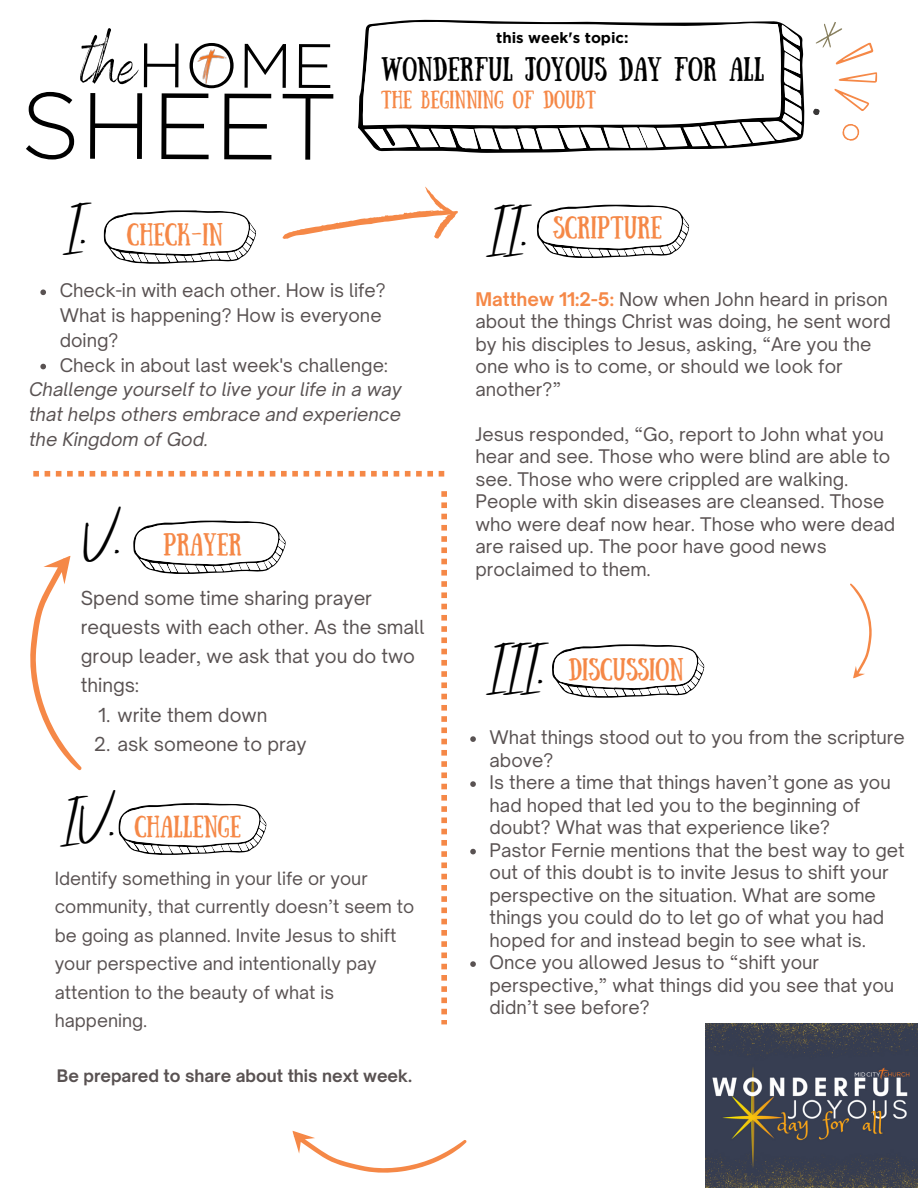
<style>
.page{position:relative;width:918px;height:1188px;background:#fff}
.page>*{position:absolute;margin:0;border:0;box-sizing:border-box;transform-origin:0 0}
.t1{font:300 93.75px "Gotham";letter-spacing:-.005em;color:#000}
.t2{font:300 62.55px "Gotham";color:#000}
.t3{font:45px "Mistrully";color:#000}
.t4{font:23.85px "Sunday";color:#000}
.t5{font:22.5px "Sunday";color:#f58847}
.t6{font:21.9px "Sunday";color:#f58847}
.t7{font:18.45px/29.2px "Open Sauce One";color:#595252}
.t8{font:18px/22.5px "Open Sauce One";color:#595252}
.t9{font:italic 18px/24.8px "Open Sauce One";color:#595252;text-align:justify}
.t10{font:17.85px "Sunday";color:#f58847}
.t11{font:17.4px/28.3px "Open Sauce One";color:#595252}
.t12{font:700 16.5px "Open Sauce One";color:#595252}
.t13{font:700 15px "Gotham";color:#000}
.s1{font-family:"Mistrully";font-size:45px;color:#000}
.s2{font-family:"Mistrully";font-size:43.65px;color:#000}
.s3{font-weight:700;color:#f58847}
</style>
<div class="page">
<svg style="left:103px;top:210px;width:153px;height:54px"></svg>
<svg style="left:362px;top:19px;width:443px;height:134px"></svg>
<svg style="left:842px;top:124px;width:18px;height:17px"></svg>
<svg style="left:813px;top:22px;width:65px;height:93px"></svg>
<img style="left:197px;top:49px;width:30px;height:35px">
<svg style="left:537px;top:204px;width:153px;height:54px"></svg>
<svg style="left:552px;top:644px;width:153px;height:54px"></svg>
<svg style="left:282px;top:186px;width:176px;height:53px"></svg>
<svg style="left:30px;top:556px;width:52px;height:215px"></svg>
<svg style="left:470px;top:736px;width:6px;height:6px"></svg>
<svg style="left:470px;top:781px;width:6px;height:6px"></svg>
<svg style="left:470px;top:849px;width:6px;height:5px"></svg>
<svg style="left:470px;top:961px;width:6px;height:6px"></svg>
<svg style="left:118px;top:803px;width:149px;height:52px"></svg>
<svg style="left:133px;top:520px;width:153px;height:54px"></svg>
<svg style="left:292px;top:1130px;width:175px;height:43px"></svg>
<svg style="left:850px;top:583px;width:22px;height:96px"></svg>
<svg style="left:33px;top:471px;width:411px;height:6px"></svg>
<svg style="left:441px;top:491px;width:6px;height:533px"></svg>
<img style="left:706px;top:1024px;width:212px;height:164px">
<svg style="left:40px;top:289px;width:6px;height:6px"></svg>
<svg style="left:40px;top:364px;width:6px;height:5px"></svg>
<h2 class="t2" style="left:137px;top:31px;width:199px">HOME</h2>
<h1 class="t1" style="left:20px;top:75px;width:320px">SHEET</h1>
<p class="t13" style="left:496px;top:29px;width:134px">this week's topic:</p>
<h3 class="t4" style="left:381px;top:53px;width:385px">WONDERFUL JOYOUS DAY FOR ALL</h3>
<p class="t10" style="left:381px;top:87px;width:217px">THE BEGINNING OF DOUBT</p>
<h3 class="t3" style="left:63px;top:196px;width:25px">I.</h3>
<h3 class="t3" style="left:487px;top:198px;width:42px">II.</h3>
<p class="t5" style="left:127px;top:218px;width:98px">CHECK-IN</p>
<p class="t5" style="left:553px;top:212px;width:111px">SCRIPTURE</p>
<p class="t8" style="left:60px;top:278px;width:329px;line-height:24.8px">Check-in with each other. How is life?<br>What is happening? How is everyone doing?<br>Check in about last week's challenge:</p>
<p class="t9" style="left:29px;top:377px;width:374px">Challenge yourself to live your life in a way that helps others embrace and experience the Kingdom of God.</p>
<p class="t5" style="left:81px;top:529px;width:162px"><span class="s1">V.</span> PRAYER</p>
<p class="t7" style="left:81px;top:583px;width:345px">Spend some time sharing prayer requests with each other. As the small group leader, we ask that you do two things:</p>
<p class="t7" style="left:98px;top:700px;width:171px">1. write them down</p>
<p class="t7" style="left:94px;top:729px;width:214px">2. ask someone to pray</p>
<p class="t6" style="left:61px;top:812px;width:182px"><span class="s2">IV.</span> CHALLENGE</p>
<p class="t11" style="left:55px;top:864px;width:361px">Identify something in your life or your community, that currently doesn’t seem to be going as planned. Invite Jesus to shift your perspective and intentionally pay attention to the beauty of what is happening.</p>
<p class="t12" style="left:57px;top:1065px;width:357px">Be prepared to share about this next week.</p>
<p class="t8" style="left:476px;top:288px;width:417px"><span class="s3">Matthew 11:2-5:</span> Now when John heard in prison about the things Christ was doing, he sent word by his disciples to Jesus, asking, “Are you the one who is to come, or should we look for another?”</p>
<p class="t8" style="left:476px;top:423px;width:421px">Jesus responded, “Go, report to John what you hear and see. Those who were blind are able to see. Those who were crippled are walking.<br>People with skin diseases are cleansed. Those who were deaf now hear. Those who were dead are raised up. The poor have good news proclaimed to them.</p>
<h3 class="t3" style="left:487px;top:635px;width:58px">III.</h3>
<p class="t5" style="left:568px;top:654px;width:117px">DISCUSSION</p>
<p class="t8" style="left:490px;top:726px;width:417px">What things stood out to you from the scripture above?<br>Is there a time that things haven’t gone as you had hoped that led you to the beginning of doubt? What was that experience like?<br>Pastor Fernie mentions that the best way to get out of this doubt is to invite Jesus to shift your perspective on the situation. What are some things you could do to let go of what you had hoped for and instead begin to see what is.<br>Once you allowed Jesus to “shift your perspective,” what things did you see that you didn’t see before?</p>
</div>
